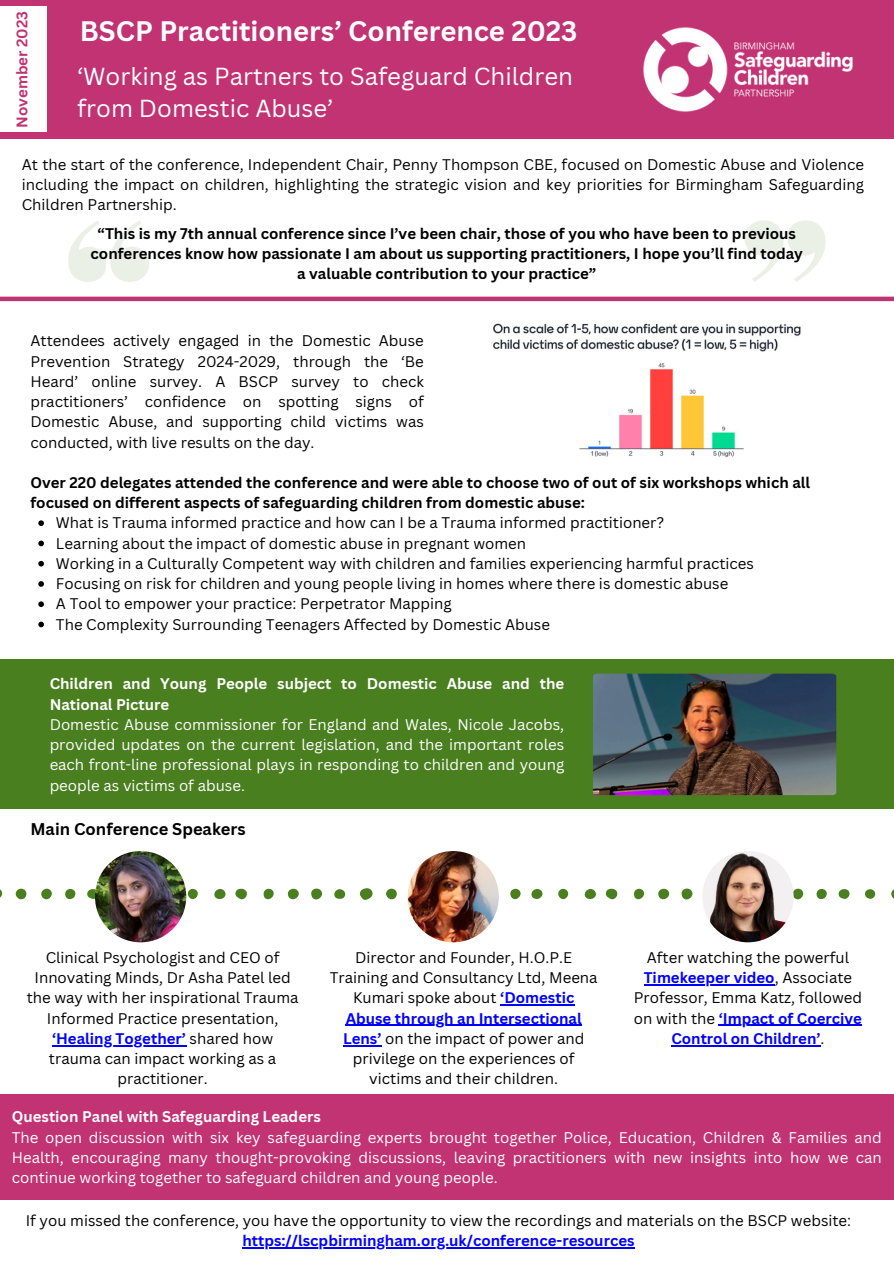
<style>
.page{position:relative;width:894px;height:1264px;background:#fff}
.page>*{position:absolute;margin:0;border:0;box-sizing:border-box;transform-origin:0 0}
.t1{font:700 27.45px "Canva Sans";color:#fff}
.t2{font:24px/32.7px "Canva Sans";color:#fff}
.t3{font:700 16.5px "Canva Sans";color:#000}
.t4{font:15px/20.2px "Canva Sans";color:#000;text-align:center}
.t5{font:15px/20.2px "Canva Sans";color:#fff;text-align:justify}
.t6{font:700 15px/20.2px "Canva Sans";color:#000}
.t7{font:700 15px/20.2px "Canva Sans";color:#fff}
.t8{font:700 15px "Canva Sans";color:#00f}
.t9{font:700 15px "Canva Sans";color:#c13373}
.s1{font-weight:700;color:#00f}
</style>
<div class="page">
<div style="left:0;top:0;width:893px;height:139px;background:#c13373"></div>
<div style="left:0;top:296px;width:893px;height:5px;background:#c13373"></div>
<img style="left:643px;top:27px;width:210px;height:85px">
<div style="left:0;top:6px;width:47px;height:126px;background:#fff"></div>
<svg style="left:68px;top:221px;width:81px;height:61px"></svg>
<svg style="left:744px;top:220px;width:81px;height:62px"></svg>
<img style="left:493px;top:323px;width:308px;height:135px">
<div style="left:0;top:659px;width:893px;height:150px;background:#4a7f20"></div>
<svg style="left:0;top:889px;width:3px;height:9px"></svg>
<svg style="left:235px;top:888px;width:12px;height:11px"></svg>
<div style="left:311px;top:888px;width:11px;height:11px;background:#4a7f20;border-radius:50%"></div>
<div style="left:288px;top:888px;width:11px;height:11px;background:#4a7f20;border-radius:50%"></div>
<div style="left:16px;top:888px;width:10px;height:11px;background:#4a7f20;border-radius:50%"></div>
<svg style="left:214px;top:889px;width:12px;height:10px"></svg>
<div style="left:41px;top:888px;width:11px;height:11px;background:#4a7f20;border-radius:50%"></div>
<svg style="left:87px;top:889px;width:9px;height:10px"></svg>
<svg style="left:263px;top:888px;width:11px;height:11px"></svg>
<svg style="left:334px;top:889px;width:11px;height:10px"></svg>
<div style="left:65px;top:889px;width:10px;height:10px;background:#4a7f20;border-radius:5px"></div>
<svg style="left:188px;top:888px;width:10px;height:11px"></svg>
<svg style="left:359px;top:888px;width:14px;height:11px"></svg>
<svg style="left:605px;top:888px;width:12px;height:11px"></svg>
<div style="left:681px;top:888px;width:11px;height:11px;background:#4a7f20;border-radius:50%"></div>
<div style="left:658px;top:888px;width:11px;height:11px;background:#4a7f20;border-radius:50%"></div>
<div style="left:386px;top:888px;width:10px;height:11px;background:#4a7f20;border-radius:50%"></div>
<svg style="left:584px;top:889px;width:12px;height:10px"></svg>
<div style="left:531px;top:888px;width:11px;height:11px;background:#4a7f20;border-radius:50%"></div>
<svg style="left:633px;top:888px;width:11px;height:11px"></svg>
<div style="left:510px;top:888px;width:10px;height:11px;background:#4a7f20;border-radius:50%"></div>
<svg style="left:558px;top:888px;width:10px;height:11px"></svg>
<svg style="left:792px;top:888px;width:11px;height:11px"></svg>
<svg style="left:838px;top:889px;width:11px;height:10px"></svg>
<svg style="left:891px;top:890px;width:2px;height:8px"></svg>
<div style="left:816px;top:889px;width:10px;height:10px;background:#4a7f20;border-radius:5px"></div>
<div style="left:864px;top:889px;width:11px;height:9px;background:#4a7f20;border-radius:50%"></div>
<img style="left:95px;top:851px;width:91px;height:91px;border-radius:50%">
<img style="left:407px;top:851px;width:91px;height:91px;border-radius:50%">
<img style="left:702px;top:851px;width:91px;height:91px;border-radius:50%">
<div style="left:0;top:1094px;width:893px;height:105px;background:#c13373"></div>
<img style="left:593px;top:673px;width:243px;height:122px">
<svg style="left:38px;top:520px;width:6px;height:6px"></svg>
<svg style="left:38px;top:540px;width:6px;height:6px"></svg>
<svg style="left:38px;top:561px;width:6px;height:5px"></svg>
<svg style="left:38px;top:581px;width:6px;height:5px"></svg>
<svg style="left:38px;top:601px;width:6px;height:6px"></svg>
<svg style="left:38px;top:621px;width:6px;height:6px"></svg>
<hr style="left:52px;top:1045px;width:134px;height:1px;background:#00f">
<hr style="left:500px;top:1004px;width:74px;height:1px;background:#00f">
<hr style="left:345px;top:1024px;width:236px;height:1px;background:#00f">
<hr style="left:343px;top:1045px;width:38px;height:1px;background:#00f">
<hr style="left:643px;top:984px;width:122px;height:1px;background:#00f">
<hr style="left:718px;top:1024px;width:143px;height:1px;background:#00f">
<hr style="left:671px;top:1045px;width:149px;height:1px;background:#00f">
<hr style="left:242px;top:1246px;width:392px;height:1px;background:#00f">
<p class="t9" style="left:11px;top:128px;width:118px;rotate:-90deg">November 2023</p>
<p class="t1" style="left:80px;top:12px;width:499px">BSCP Practitioners’ Conference 2023</p>
<p class="t2" style="left:77px;top:59px;width:497px">‘Working as Partners to Safeguard Children from Domestic Abuse’</p>
<p class="t4" style="left:22px;top:154px;width:843px;text-align:justify">At the start of the conference, Independent Chair, Penny Thompson CBE, focused on Domestic Abuse and Violence including the impact on children, highlighting the strategic vision and key priorities for Birmingham Safeguarding Children Partnership.</p>
<p class="t6" style="left:91px;top:222px;width:713px;text-align:center">“This is my 7th annual conference since I’ve been chair, those of you who have been to previous conferences know how passionate I am about us supporting practitioners, I hope you’ll find today</p>
<p class="t6" style="left:297px;top:263px;width:300px">a valuable contribution to your practice”</p>
<p class="t4" style="left:30px;top:330px;width:395px;text-align:justify">Attendees actively engaged in the Domestic Abuse Prevention Strategy 2024-2029, through the ‘Be Heard’ online survey. A BSCP survey to check practitioners’ confidence on spotting signs of Domestic Abuse, and supporting child victims was conducted, with live results on the day.</p>
<p class="t6" style="left:30px;top:472px;width:781px">Over 220 delegates attended the conference and were able to choose two of out of six workshops which all focused on different aspects of safeguarding children from domestic abuse:</p>
<p class="t4" style="left:56px;top:512px;width:609px">What is Trauma informed practice and how can I be a Trauma informed practitioner?</p>
<p class="t4" style="left:56px;top:532px;width:471px">Learning about the impact of domestic abuse in pregnant women</p>
<p class="t4" style="left:56px;top:553px;width:699px">Working in a Culturally Competent way with children and families experiencing harmful practices</p>
<p class="t4" style="left:56px;top:573px;width:673px">Focusing on risk for children and young people living in homes where there is domestic abuse</p>
<p class="t4" style="left:56px;top:593px;width:397px">A Tool to empower your practice: Perpetrator Mapping</p>
<p class="t4" style="left:56px;top:613px;width:495px">The Complexity Surrounding Teenagers Affected by Domestic Abuse</p>
<p class="t7" style="left:50px;top:673px;width:516px">Children and Young People subject to Domestic Abuse and the<br>National Picture</p>
<p class="t5" style="left:50px;top:714px;width:516px">Domestic Abuse commissioner for England and Wales, Nicole Jacobs, provided updates on the current legislation, and the important roles each front-line professional plays in responding to children and young people as victims of abuse.</p>
<p class="t3" style="left:30px;top:817px;width:217px">Main Conference Speakers</p>
<p class="t4" style="left:27px;top:946px;width:273px">Clinical Psychologist and CEO of<br>Innovating Minds, Dr Asha Patel led the way with her inspirational Trauma<br>Informed Practice presentation, <span class="s1">‘Healing Together’</span> shared how trauma can impact working as a practitioner.</p>
<p class="t4" style="left:330px;top:946px;width:269px">Director and Founder, H.O.P.E<br>Training and Consultancy Ltd, Meena<br>Kumari spoke about <span class="s1">‘Domestic<br>Abuse through an Intersectional<br>Lens’</span> on the impact of power and privilege on the experiences of victims and their children.</p>
<p class="t4" style="left:633px;top:946px;width:230px">After watching the powerful<br><span class="s1">Timekeeper video</span>, Associate<br>Professor, Emma Katz, followed on with the <span class="s1">‘Impact of Coercive<br>Control on Children’</span>.</p>
<p class="t7" style="left:12px;top:1106px;width:310px">Question Panel with Safeguarding Leaders</p>
<p class="t5" style="left:12px;top:1126px;width:871px">The open discussion with six key safeguarding experts brought together Police, Education, Children &amp; Families and Health, encouraging many thought-provoking discussions, leaving practitioners with new insights into how we can continue working together to safeguard children and young people.</p>
<p class="t4" style="left:26px;top:1209px;width:826px">If you missed the conference, you have the opportunity to view the recordings and materials on the BSCP website:</p>
<p class="t8" style="left:242px;top:1229px;width:393px">https://lscpbirmingham.org.uk/conference-resources</p>
</div>
